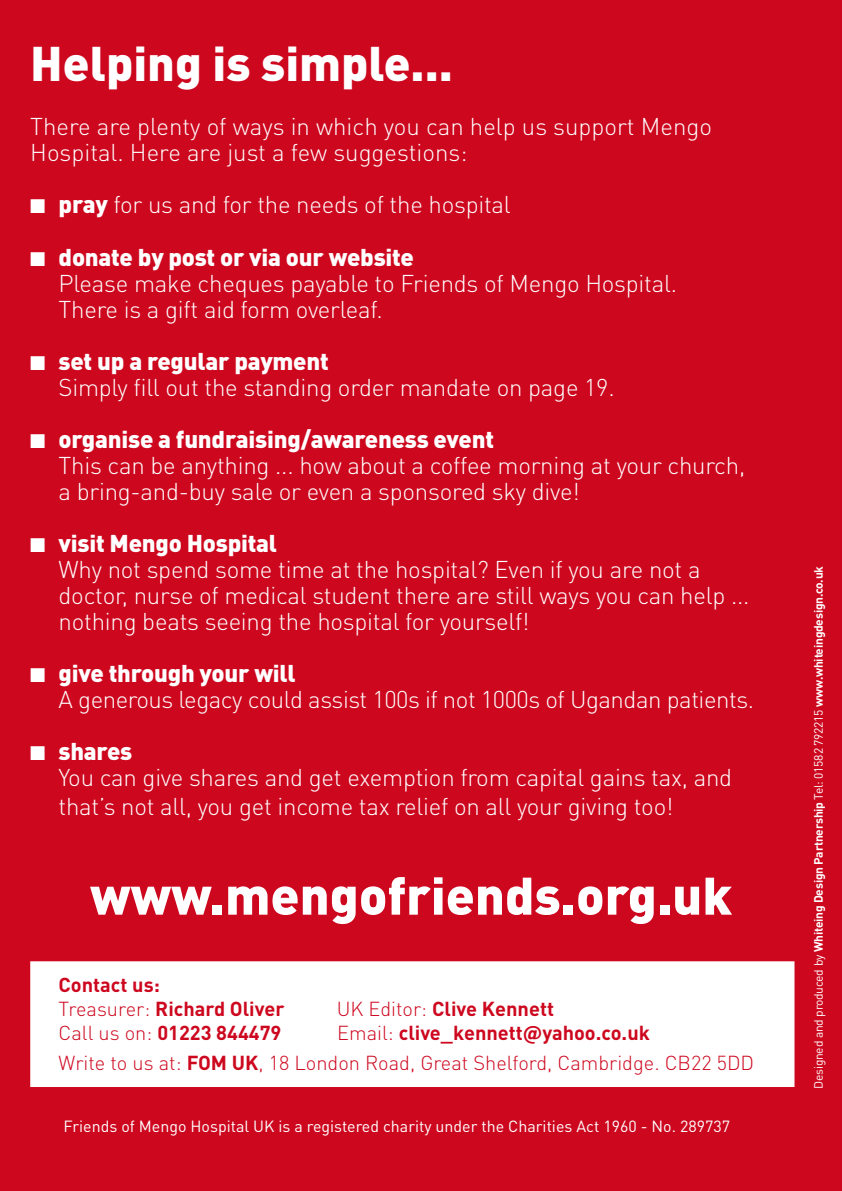
<style>
.page{position:relative;width:842px;height:1191px;background:#cd071e}
.page>*{position:absolute;margin:0;border:0;box-sizing:border-box;transform-origin:0 0}
.t1{font:900 52px "DIN Pro";color:#fff}
.t2{font:900 48px "DIN Pro";color:#fff}
.t3{font:300 24px/26px "DIN Pro";letter-spacing:-.01em;color:#fff}
.t4{font:300 20px/29.6px "DIN Pro";color:#cd071e}
.t5{font:700 20px/24px "DIN Pro";color:#cd071e}
.t6{font:16px "DIN Pro";color:#fff}
.t7{font:700 12px "DIN Pro";letter-spacing:-.02em;color:#fff}
.s1{font-weight:900}
.s2{font-weight:300}
.s3{font-weight:700}
.s4{font-weight:400}
</style>
<div class="page">
<div style="left:30px;top:961px;width:764px;height:126px;background:#fff;border:2px solid #fff"></div>
<h2 class="t2" style="left:30px;top:31px;width:424px">Helping is simple...</h2>
<p class="t3" style="left:30px;top:113px;width:683px">There are plenty of ways in which you can help us support Mengo<br>Hospital. Here are just a few suggestions:</p>
<p class="t3" style="left:30px;top:191px;width:482px">■ <span class="s1">pray</span> for us and for the needs of the hospital</p>
<p class="t3" style="left:59px;top:243px;width:620px;text-indent:-28px">■ <span class="s1">donate by post or via our website<br></span>Please make cheques payable to Friends of Mengo Hospital.<br>There is a gift aid form overleaf.</p>
<p class="t3" style="left:59px;top:347px;width:558px;text-indent:-28px">■ <span class="s1">set up a regular payment<br></span>Simply fill out the standing order mandate on page 19.</p>
<p class="t3" style="left:59px;top:425px;width:688px;text-indent:-28px">■ <span class="s1">organise a fundraising/awareness event<br></span>This can be anything ... how about a coffee morning at your church, a bring-and-buy sale or even a sponsored sky dive!</p>
<p class="t3" style="left:59px;top:529px;width:692px;text-indent:-28px">■ <span class="s1">visit Mengo Hospital<br></span>Why not spend some time at the hospital? Even if you are not a doctor, nurse of medical student there are still ways you can help ... nothing beats seeing the hospital for yourself!</p>
<p class="t3" style="left:59px;top:659px;width:697px;text-indent:-28px">■ <span class="s1">give through your will<br></span>A generous legacy could assist 100s if not 1000s of Ugandan patients.</p>
<p class="t3" style="left:59px;top:737px;width:675px;text-indent:-28px">■ <span class="s1">shares<br></span>You can give shares and get exemption from capital gains tax, and</p>
<p class="t3" style="left:59px;top:792px;width:616px">that’s not all, you get income tax relief on all your giving too!</p>
<h1 class="t1" style="left:90px;top:860px;width:643px">www.mengofriends.org.uk</h1>
<p class="t5" style="left:59px;top:972px;width:227px">Contact us:<br><span class="s2">Treasurer:</span> Richard Oliver</p>
<p class="t5" style="left:337px;top:996px;width:219px"><span class="s2">UK Editor:</span> Clive Kennett</p>
<p class="t5" style="left:59px;top:1020px;width:224px"><span class="s2">Call us on:</span> 01223 844479</p>
<p class="t4" style="left:59px;top:1018px;width:697px;text-indent:279px">Email: <span class="s3">clive_kennett@yahoo.co.uk<br></span>Write to us at: <span class="s3">FOM UK</span>, 18 London Road, Great Shelford, Cambridge. CB22 5DD</p>
<p class="t6" style="left:64px;top:1116px;width:668px">Friends of Mengo Hospital UK is a registered charity under the Charities Act 1960 - No. 289737</p>
<p class="t7" style="left:810px;top:1088px;width:524px;rotate:-90deg"><span class="s4">Designed and produced by</span> Whiteing Design Partnership <span class="s4">Tel: 01582 792215</span> www.whiteingdesign.co.uk</p>
</div>
